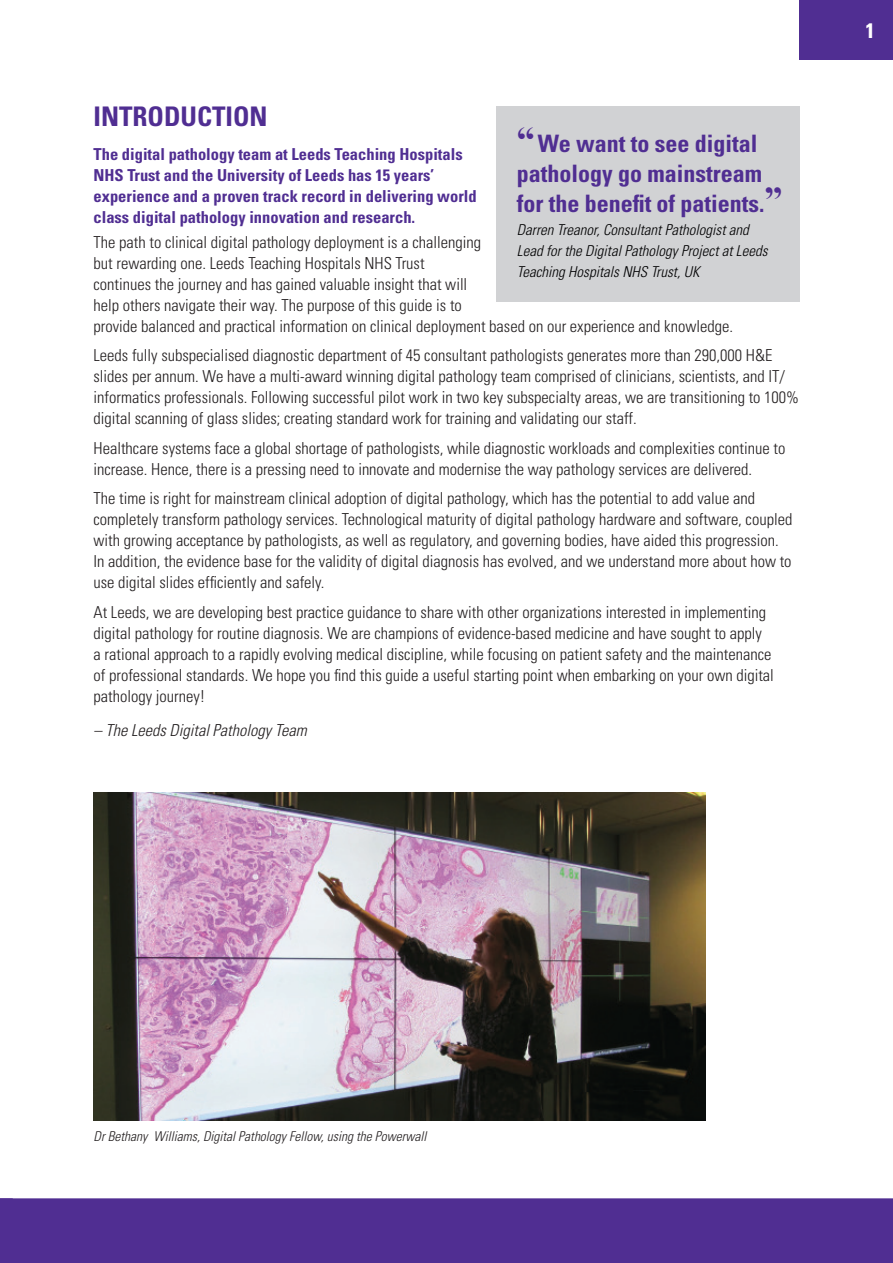
<style>
.page{position:relative;width:893px;height:1263px;background:#fff}
.page>*{position:absolute;margin:0;border:0;box-sizing:border-box;transform-origin:0 0}
.t1{font:700 condensed 27px "Univers LT Std";color:#502e92}
.t2{font:700 condensed 24px/30px "Univers LT Std";color:#502e92}
.t3{font:700 condensed 21px "Univers LT Std";color:#fff}
.t4{font:300 condensed 16.5px/21px "Univers LT Std";color:#231f20}
.t5{font:700 condensed 16.5px/21px "Univers LT Std";color:#502e92}
.t6{font:italic 300 condensed 16.5px "Univers LT Std";color:#231f20}
.t7{font:italic 300 condensed 15px/21px "Univers LT Std";color:#000001}
.t8{font:italic 300 condensed 13.5px "Univers LT Std";color:#231f20}
.s1{font-family:"Times New Roman";font-stretch:normal;font-size:36px}
</style>
<div class="page">
<div style="left:0;top:1198px;width:893px;height:65px;background:#502e92"></div>
<div style="left:799px;top:0;width:94px;height:60px;background:#502e92"></div>
<img style="left:94px;top:792px;width:611px;height:328px">
<div style="left:496px;top:106px;width:303px;height:196px;background:#d1d2d4"></div>
<h1 class="t1" style="left:94px;top:100px;width:176px">INTRODUCTION</h1>
<p class="t5" style="left:94px;top:143px;width:385px">The digital pathology team at Leeds Teaching Hospitals NHS Trust and the University of Leeds has 15 years’ experience and a proven track record in delivering world class digital pathology innovation and research.</p>
<p class="t4" style="left:94px;top:232px;width:641px">The path to clinical digital pathology deployment is a challenging<br>but rewarding one. Leeds Teaching Hospitals NHS Trust<br>continues the journey and has gained valuable insight that will<br>help others navigate their way. The purpose of this guide is to<br>provide balanced and practical information on clinical deployment based on our experience and knowledge.</p>
<p class="t4" style="left:94px;top:345px;width:707px">Leeds fully subspecialised diagnostic department of 45 consultant pathologists generates more than 290,000 H&amp;E slides per annum. We have a multi-award winning digital pathology team comprised of clinicians, scientists, and IT/ informatics professionals. Following successful pilot work in two key subspecialty areas, we are transitioning to 100% digital scanning of glass slides; creating standard work for training and validating our staff.</p>
<p class="t4" style="left:94px;top:438px;width:693px">Healthcare systems face a global shortage of pathologists, while diagnostic workloads and complexities continue to increase. Hence, there is a pressing need to innovate and modernise the way pathology services are delivered.</p>
<p class="t4" style="left:94px;top:488px;width:700px">The time is right for mainstream clinical adoption of digital pathology, which has the potential to add value and completely transform pathology services. Technological maturity of digital pathology hardware and software, coupled with growing acceptance by pathologists, as well as regulatory, and governing bodies, have aided this progression.<br>In addition, the evidence base for the validity of digital diagnosis has evolved, and we understand more about how to use digital slides efficiently and safely.</p>
<p class="t4" style="left:94px;top:602px;width:682px">At Leeds, we are developing best practice guidance to share with other organizations interested in implementing digital pathology for routine diagnosis. We are champions of evidence-based medicine and have sought to apply<br>a rational approach to a rapidly evolving medical discipline, while focusing on patient safety and the maintenance of professional standards. We hope you find this guide a useful starting point when embarking on your own digital pathology journey!</p>
<p class="t6" style="left:94px;top:720px;width:215px">– The Leeds Digital Pathology Team</p>
<h2 class="t2" style="left:517px;top:128px;width:267px"><span class="s1">“</span> We want to see digital pathology go mainstream for the benefit of patients.<span class="s1">”</span></h2>
<p class="t7" style="left:517px;top:219px;width:252px">Darren Treanor, Consultant Pathologist and<br>Lead for the Digital Pathology Project at Leeds<br>Teaching Hospitals NHS Trust, UK</p>
<p class="t3" style="left:865px;top:18px;width:11px">1</p>
<p class="t8" style="left:94px;top:1128px;width:334px">Dr Bethany Williams, Digital Pathology Fellow, using the Powerwall</p>
</div>
